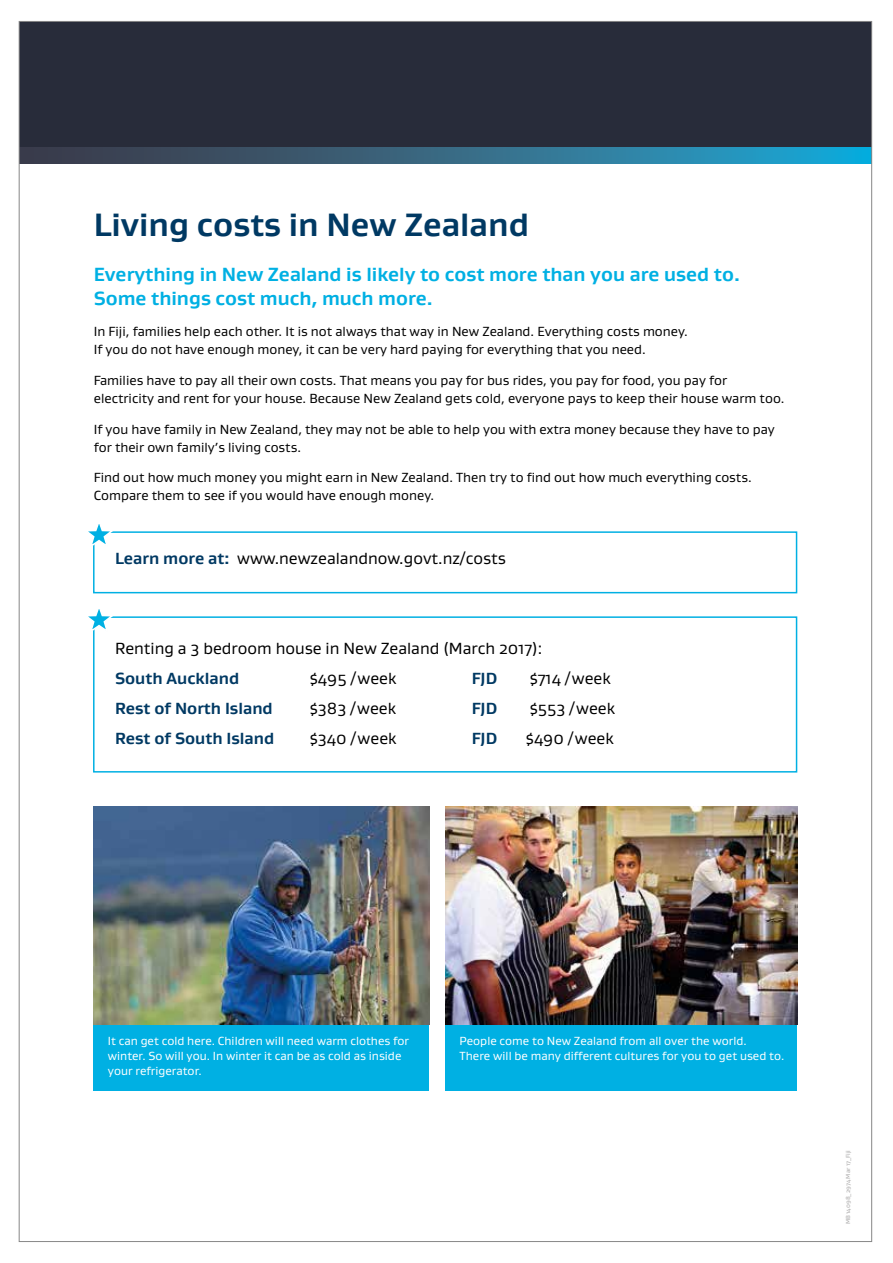
<style>
.page{position:relative;width:893px;height:1263px;background:#fff}
.page>*{position:absolute;margin:0;border:0;box-sizing:border-box;transform-origin:0 0}
.t1{font:700 33px "Gustan";color:#003963}
.t2{font:700 19.5px/24px "Gustan";color:#00b0e3}
.t3{font:16.5px "Gustan";color:#000}
.t4{font:700 16.5px "Gustan";color:#003963}
.t5{font:13.5px/18px "Gustan";color:#000}
.t6{font:12px/15px "Gustan";color:#fff}
.t7{font:500 6px "Gustan";color:#b3b2b2}
.s1{font-weight:700;color:#003963}
</style>
<div class="page">
<div style="left:94px;top:1021px;width:335px;height:70px;background:#00b0e3"></div>
<div style="left:446px;top:1021px;width:351px;height:70px;background:#00b0e3"></div>
<div style="left:93px;top:531px;width:704px;height:62px;border:2px solid #00b0e3"></div>
<div style="left:93px;top:616px;width:704px;height:156px;border:2px solid #00b0e3"></div>
<svg style="left:88px;top:524px;width:28px;height:26px"></svg>
<svg style="left:88px;top:609px;width:28px;height:26px"></svg>
<img style="left:94px;top:806px;width:335px;height:218px">
<img style="left:446px;top:806px;width:351px;height:218px">
<svg style="left:21px;top:147px;width:849px;height:16px;background:#326d89"></svg>
<div style="left:19px;top:21px;width:853px;height:126px;background:#282c3a"></div>
<h1 class="t1" style="left:94px;top:203px;width:437px">Living costs in New Zealand</h1>
<h2 class="t2" style="left:94px;top:262px;width:648px">Everything in New Zealand is likely to cost more than you are used to.<br>Some things cost much, much more.</h2>
<p class="t5" style="left:94px;top:322px;width:596px">In Fiji, families help each other. It is not always that way in New Zealand. Everything costs money.<br>If you do not have enough money, it can be very hard paying for everything that you need.</p>
<p class="t5" style="left:94px;top:371px;width:692px">Families have to pay all their own costs. That means you pay for bus rides, you pay for food, you pay for electricity and rent for your house. Because New Zealand gets cold, everyone pays to keep their house warm too.</p>
<p class="t5" style="left:94px;top:420px;width:682px">If you have family in New Zealand, they may not be able to help you with extra money because they have to pay for their own family’s living costs.</p>
<p class="t5" style="left:94px;top:468px;width:659px">Find out how much money you might earn in New Zealand. Then try to find out how much everything costs.<br>Compare them to see if you would have enough money.</p>
<p class="t3" style="left:115px;top:548px;width:392px"><span class="s1">Learn more at:</span> www.newzealandnow.govt.nz/costs</p>
<p class="t3" style="left:115px;top:637px;width:429px">Renting a 3 bedroom house in New Zealand (March 2017):</p>
<p class="t4" style="left:115px;top:667px;width:126px">South Auckland</p>
<p class="t3" style="left:310px;top:667px;width:88px">$495 /week</p>
<p class="t4" style="left:472px;top:667px;width:27px">FJD</p>
<p class="t3" style="left:530px;top:667px;width:83px">$714 /week</p>
<p class="t4" style="left:115px;top:697px;width:159px">Rest of North Island</p>
<p class="t3" style="left:310px;top:697px;width:88px">$383 /week</p>
<p class="t4" style="left:472px;top:697px;width:27px">FJD</p>
<p class="t3" style="left:530px;top:697px;width:87px">$553 /week</p>
<p class="t4" style="left:115px;top:727px;width:161px">Rest of South Island</p>
<p class="t3" style="left:310px;top:727px;width:88px">$340 /week</p>
<p class="t4" style="left:472px;top:727px;width:27px">FJD</p>
<p class="t3" style="left:526px;top:727px;width:90px">$490 /week</p>
<p class="t6" style="left:108px;top:1033px;width:303px">It can get cold here. Children will need warm clothes for winter. So will you. In winter it can be as cold as inside your refrigerator.</p>
<p class="t6" style="left:460px;top:1033px;width:326px">People come to New Zealand from all over the world.<br>There will be many different cultures for you to get used to.</p>
<p class="t7" style="left:844px;top:1224px;width:76px;rotate:-90deg">MB 14098_2974 Mar 17_Fiji</p>
</div>
